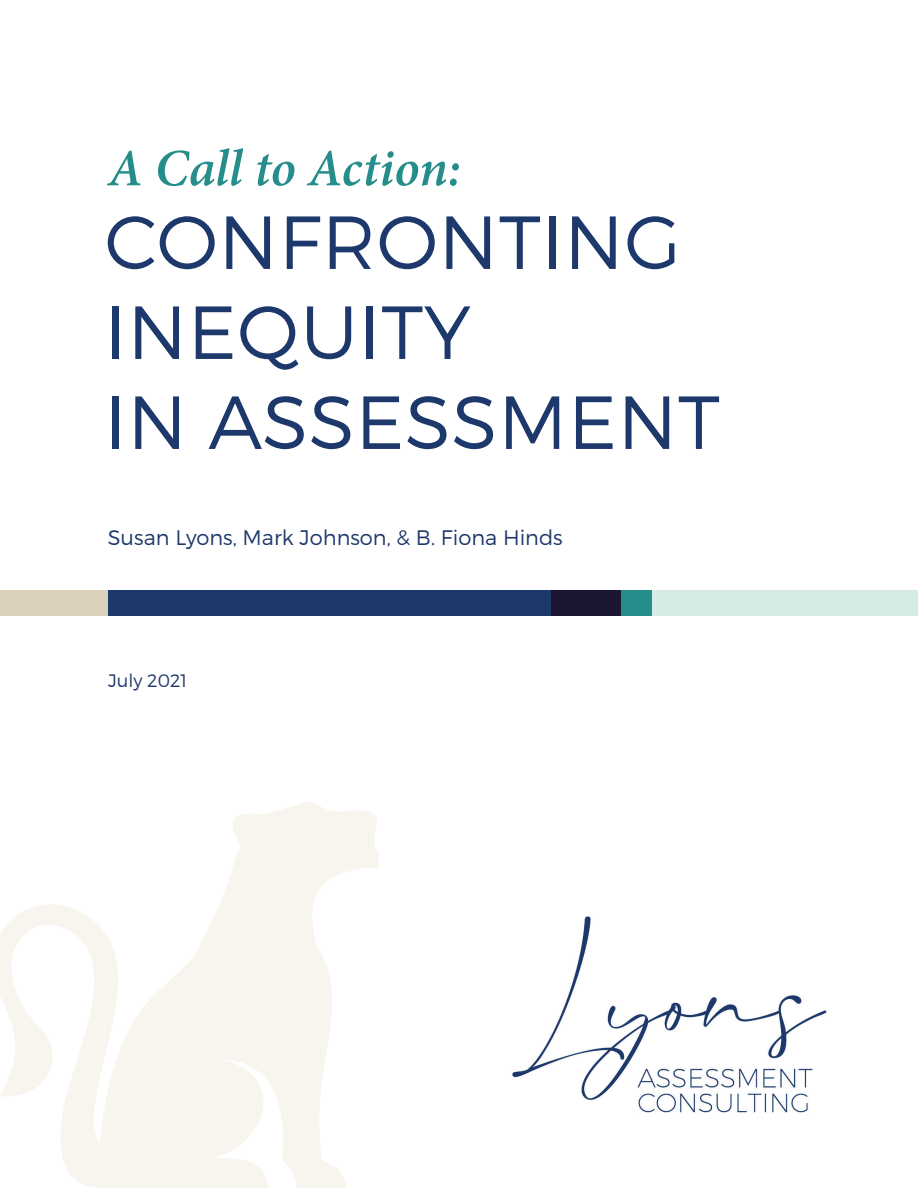
<style>
.page{position:relative;width:918px;height:1188px;background:#fff}
.page>*{position:absolute;margin:0;border:0;box-sizing:border-box;transform-origin:0 0}
.t1{font:300 75px/90px "Montserrat";letter-spacing:.01em;color:#1d386b}
.t2{font:italic 600 52.5px "Minion Pro";letter-spacing:-.005em;color:#258d8a}
.t3{font:300 21px "Montserrat";color:#1d386b}
.t4{font:300 18px "Montserrat";color:#1d386b}
</style>
<div class="page">
<img style="left:512px;top:916px;width:315px;height:197px">
<svg style="left:0;top:802px;width:379px;height:386px;fill:#f8f6ef"></svg>
<div style="left:0;top:590px;width:108px;height:26px;background:#dbd1ba"></div>
<div style="left:108px;top:590px;width:444px;height:26px;background:#1d386b"></div>
<div style="left:552px;top:590px;width:69px;height:26px;background:#1b1632"></div>
<div style="left:651px;top:590px;width:267px;height:26px;background:#d6ebe4"></div>
<div style="left:621px;top:590px;width:30px;height:26px;background:#258d8a"></div>
<h2 class="t2" style="left:108px;top:132px;width:355px">A Call to Action:</h2>
<h1 class="t1" style="left:105px;top:196px;width:617px">CONFRONTING<br>INEQUITY<br>IN ASSESSMENT</h1>
<p class="t3" style="left:108px;top:525px;width:457px">Susan Lyons, Mark Johnson, &amp; B. Fiona Hinds</p>
<p class="t4" style="left:108px;top:670px;width:81px">July 2021</p>
</div>
